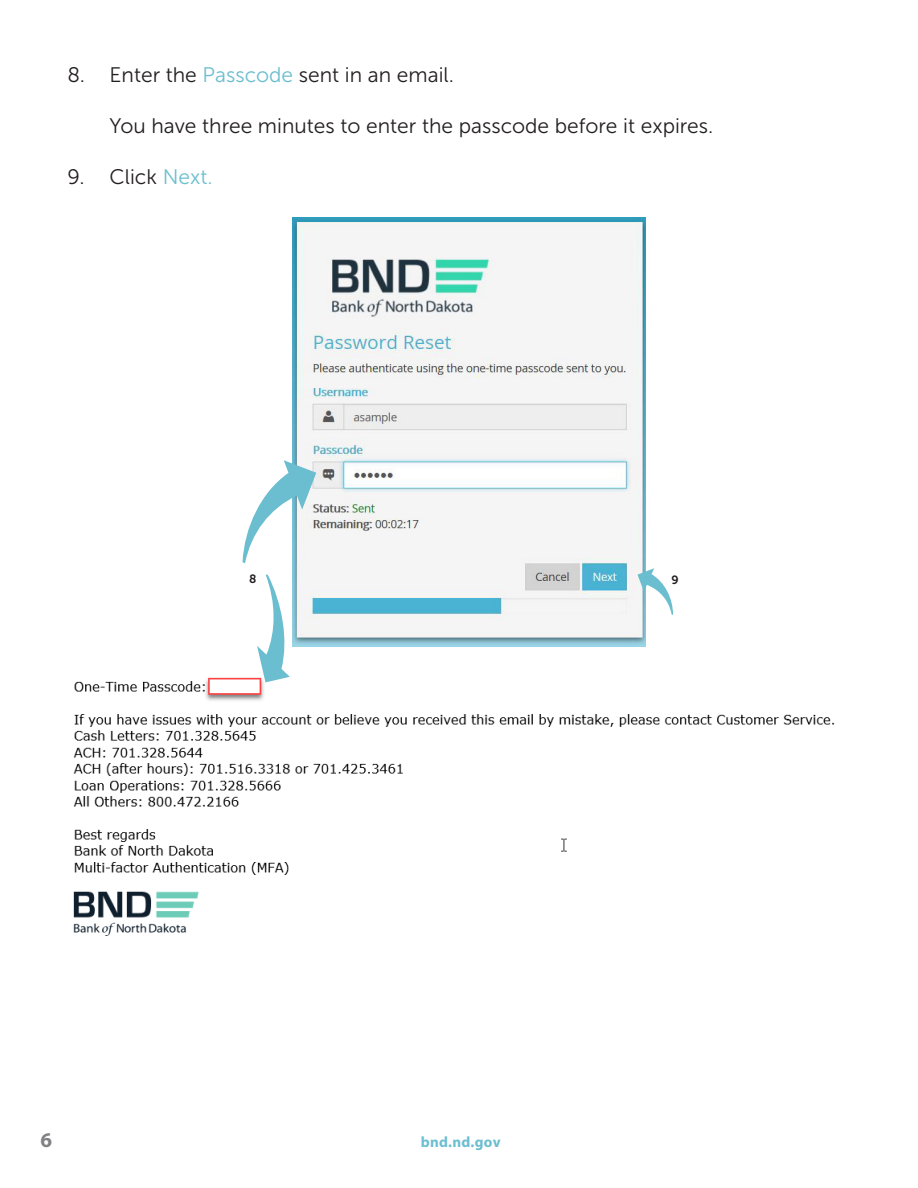
<style>
.page{position:relative;width:918px;height:1188px;background:#fff}
.page>*{position:absolute;margin:0;border:0;box-sizing:border-box;transform-origin:0 0}
.t1{font:21px "Museo Sans 300";color:#231f20}
.t2{font:700 21px "Myriad Pro";color:#808285}
.t3{font:700 15px "Myriad Pro";letter-spacing:.02em;color:#6bbed0}
.t4{font:12px "Museo Sans 700";color:#231f20}
.s1{color:#6bbed0}
</style>
<div class="page">
<img style="left:293px;top:218px;width:352px;height:428px">
<img style="left:73px;top:677px;width:762px;height:259px">
<svg style="left:638px;top:568px;width:35px;height:47px"></svg>
<svg style="left:257px;top:574px;width:33px;height:108px"></svg>
<svg style="left:243px;top:460px;width:73px;height:103px"></svg>
<p class="t1" style="left:68px;top:64px;width:388px">8. Enter the <span class="s1">Passcode</span> sent in an email.</p>
<p class="t1" style="left:110px;top:115px;width:605px">You have three minutes to enter the passcode before it expires.</p>
<p class="t1" style="left:68px;top:166px;width:147px">9. Click <span class="s1">Next.</span></p>
<p class="t4" style="left:249px;top:572px;width:9px">8</p>
<p class="t4" style="left:671px;top:573px;width:9px">9</p>
<p class="t2" style="left:40px;top:1126px;width:13px">6</p>
<p class="t3" style="left:421px;top:1132px;width:81px">bnd.nd.gov</p>
</div>
